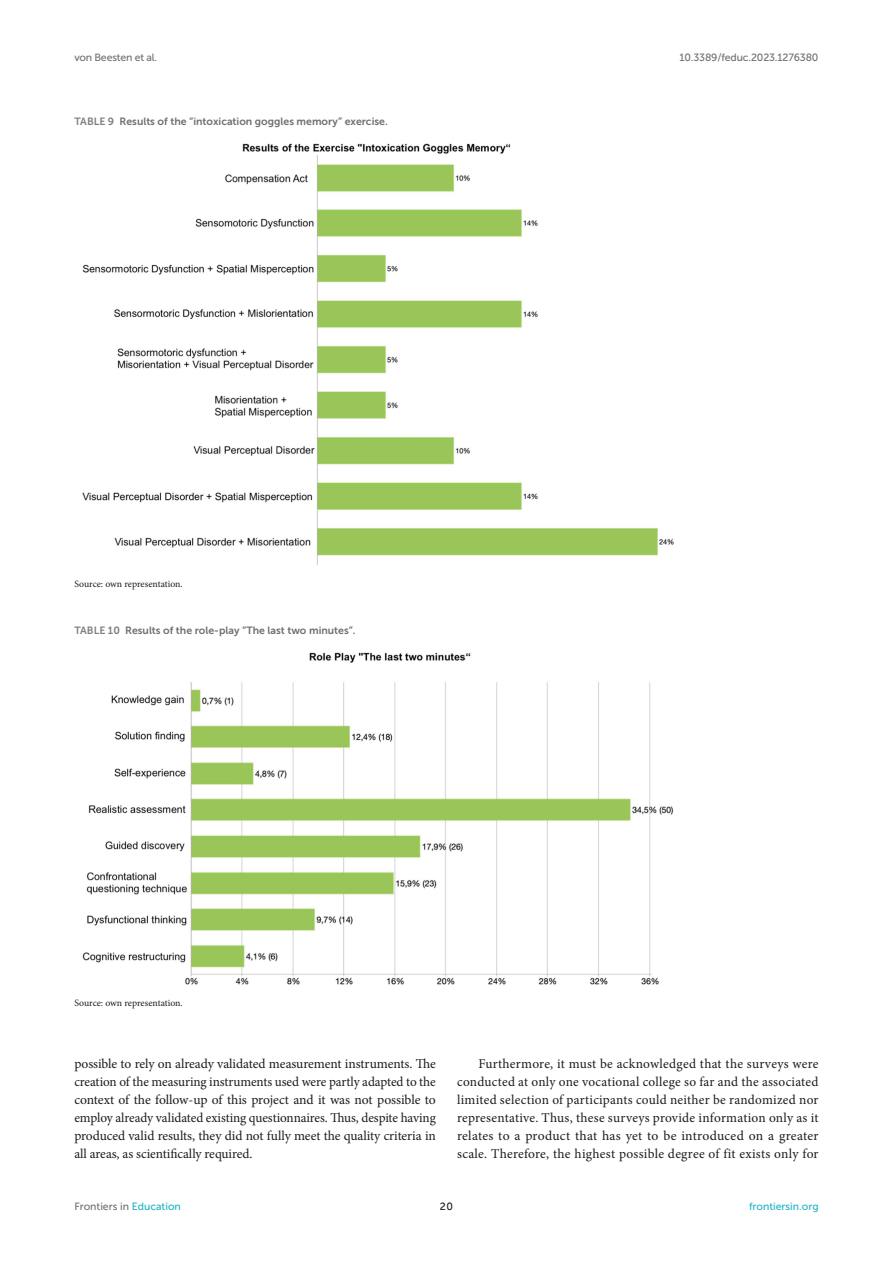
<style>
.page{position:relative;width:893px;height:1263px;background:#fff}
.page>*{position:absolute;margin:0;border:0;box-sizing:border-box;transform-origin:0 0}
.TEXT{font:13.5px/18px "Minion Pro";letter-spacing:.005em;color:#1b1c1b;text-align:justify}
.TT{font:10.5px "Museo Sans 700";color:#706f70}
.t1{font:10.5px "Museo Sans 500";letter-spacing:-.015em;color:#706f70}
.t2{font:10.5px "Museo Sans 500";color:#1db5c3}
.t3{font:10.5px "Museo Sans 500";color:#1b1c1b}
.TFN{font:9.75px "Minion Pro";color:#1b1c1b}
.s1{color:#7e7f7f}
.s2{color:#1db5c3}
</style>
<div class="page">
<img style="left:82px;top:652px;width:592px;height:333px">
<img style="left:82px;top:143px;width:592px;height:422px">
<p class="t1" style="left:74px;top:51px;width:84px">von Beesten et al.</p>
<p class="t1" style="left:680px;top:51px;width:140px">10.3389/feduc.2023.1276380</p>
<p class="TT" style="left:74px;top:115px;width:315px"><span class="s1">TABLE 9</span> Results of the “intoxication goggles memory” exercise.</p>
<p class="TFN" style="left:74px;top:578px;width:110px">Source: own representation.</p>
<p class="TT" style="left:74px;top:624px;width:283px"><span class="s1">TABLE 10</span> Results of the role-play “The last two minutes”.</p>
<p class="TFN" style="left:74px;top:997px;width:110px">Source: own representation.</p>
<p class="TEXT" style="left:74px;top:1055px;width:363px">possible to rely on already validated measurement instruments. The creation of the measuring instruments used were partly adapted to the context of the follow-up of this project and it was not possible to employ already validated existing questionnaires. Thus, despite having produced valid results, they did not fully meet the quality criteria in all areas, as scientifically required.</p>
<p class="TEXT" style="left:457px;top:1055px;width:363px;text-indent:21px">Furthermore, it must be acknowledged that the surveys were conducted at only one vocational college so far and the associated limited selection of participants could neither be randomized nor representative. Thus, these surveys provide information only as it relates to a product that has yet to be introduced on a greater scale. Therefore, the highest possible degree of fit exists only for</p>
<p class="t1" style="left:74px;top:1200px;width:108px">Frontiers in <span class="s2">Education</span></p>
<p class="t3" style="left:440px;top:1200px;width:15px">20</p>
<p class="t2" style="left:749px;top:1200px;width:71px">frontiersin.org</p>
</div>
